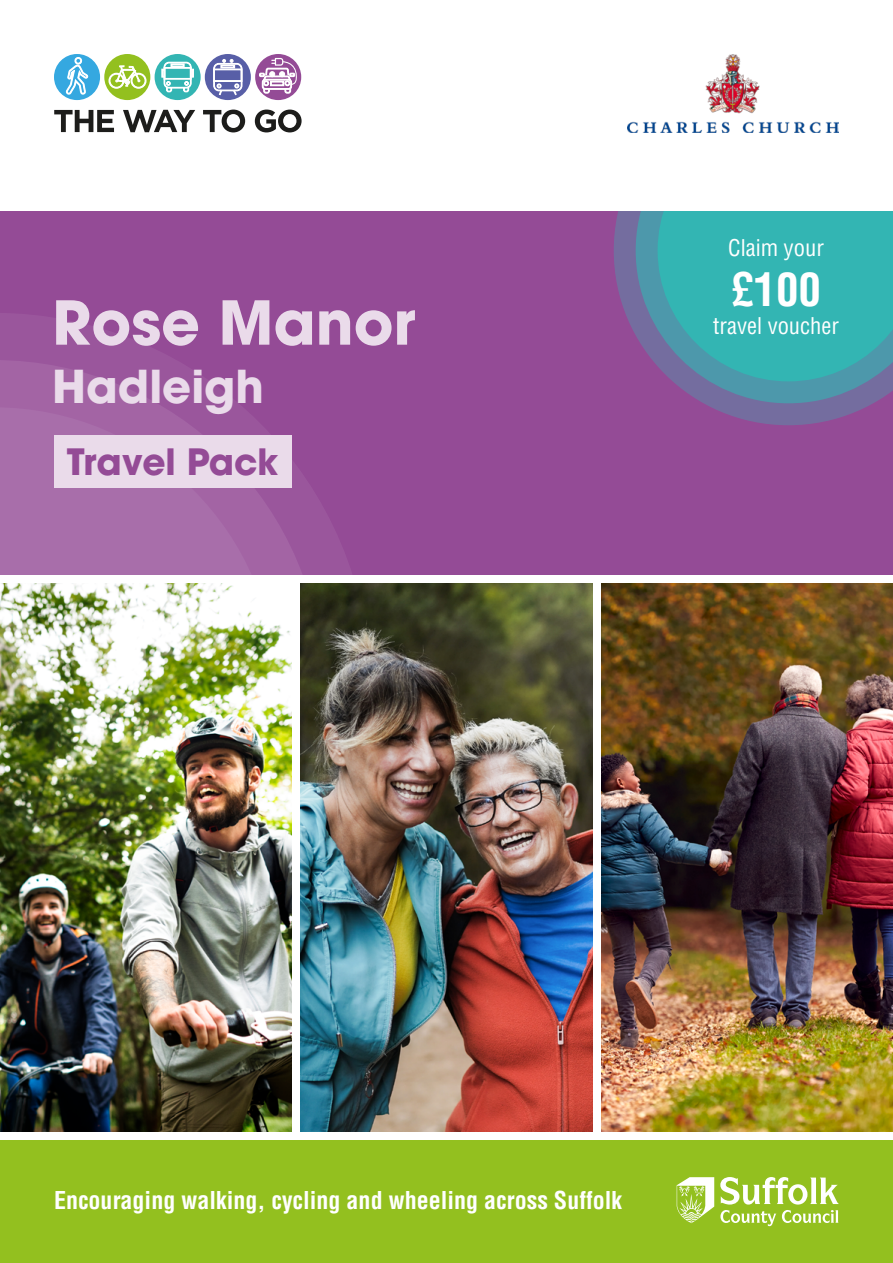
<style>
.page{position:relative;width:893px;height:1263px;background:#fff}
.page>*{position:absolute;margin:0;border:0;box-sizing:border-box;transform-origin:0 0}
.H1__Title{font:700 60px "ITC Avant Garde Pro";color:#eadbea}
.P_Location{font:700 45px "ITC Avant Garde Pro";color:#eadbea}
.P__Bus_deal_pull_out{font:700 condensed 45px "Helvetica LT Std";color:#fff}
.P_Travel_pack{font:700 36px "ITC Avant Garde Pro";letter-spacing:-.01em;color:#944b96}
.P_tagline{font:700 condensed 24px "Helvetica LT Std";color:#fff}
.P_Voucher{font:condensed 22.5px "Helvetica LT Std";color:#fff}
</style>
<div class="page">
<div style="left:0;top:211px;width:893px;height:363px;background:#944b96"></div>
<div style="left:0;top:1140px;width:893px;height:123px;background:#93c01f"></div>
<svg style="left:614px;top:211px;width:259px;height:214px"></svg>
<svg style="left:636px;top:211px;width:257px;height:192px"></svg>
<svg style="left:658px;top:211px;width:235px;height:170px;background:#37afb1"></svg>
<svg style="left:0;top:313px;width:370px;height:753px"></svg>
<svg style="left:0;top:360px;width:323px;height:659px"></svg>
<svg style="left:0;top:407px;width:276px;height:176px;background:#ab72ac"></svg>
<div style="left:54px;top:435px;width:237px;height:53px;background:#eadbea"></div>
<img style="left:0;top:583px;width:292px;height:548px">
<img style="left:301px;top:583px;width:291px;height:548px">
<img style="left:601px;top:583px;width:292px;height:548px">
<svg style="left:54px;top:110px;width:60px;height:22px"></svg>
<svg style="left:123px;top:110px;width:72px;height:22px"></svg>
<svg style="left:203px;top:110px;width:42px;height:22px"></svg>
<svg style="left:255px;top:110px;width:47px;height:22px"></svg>
<div style="left:104px;top:54px;width:46px;height:46px;background:#93c01f;border-radius:50%"></div>
<svg style="left:109px;top:62px;width:37px;height:26px"></svg>
<div style="left:155px;top:54px;width:46px;height:46px;background:#33b5b3;border-radius:50%"></div>
<svg style="left:162px;top:62px;width:31px;height:30px"></svg>
<div style="left:54px;top:54px;width:46px;height:46px;background:#35a8e0;border-radius:50%"></div>
<svg style="left:66px;top:57px;width:22px;height:37px"></svg>
<div style="left:255px;top:54px;width:46px;height:46px;background:#944b96;border-radius:50%"></div>
<svg style="left:259px;top:58px;width:38px;height:35px"></svg>
<div style="left:205px;top:54px;width:46px;height:46px;background:#585fa7;border-radius:50%"></div>
<svg style="left:214px;top:59px;width:28px;height:36px"></svg>
<img style="left:627px;top:54px;width:212px;height:79px">
<svg style="left:720px;top:1177px;width:119px;height:27px"></svg>
<svg style="left:720px;top:1210px;width:56px;height:16px"></svg>
<svg style="left:782px;top:1210px;width:57px;height:13px"></svg>
<svg style="left:677px;top:1177px;width:37px;height:46px"></svg>
<h1 class="H1__Title" style="left:52px;top:282px;width:365px">Rose Manor</h1>
<p class="P_Location" style="left:52px;top:356px;width:213px">Hadleigh</p>
<p class="P_Travel_pack" style="left:67px;top:437px;width:213px">Travel Pack</p>
<p class="P_Voucher" style="left:728px;top:234px;width:97px">Claim your</p>
<p class="P__Bus_deal_pull_out" style="left:731px;top:261px;width:92px">£100</p>
<p class="P_Voucher" style="left:713px;top:312px;width:127px">travel voucher</p>
<p class="P_tagline" style="left:54px;top:1185px;width:569px">Encouraging walking, cycling and wheeling across Suffolk</p>
</div>
